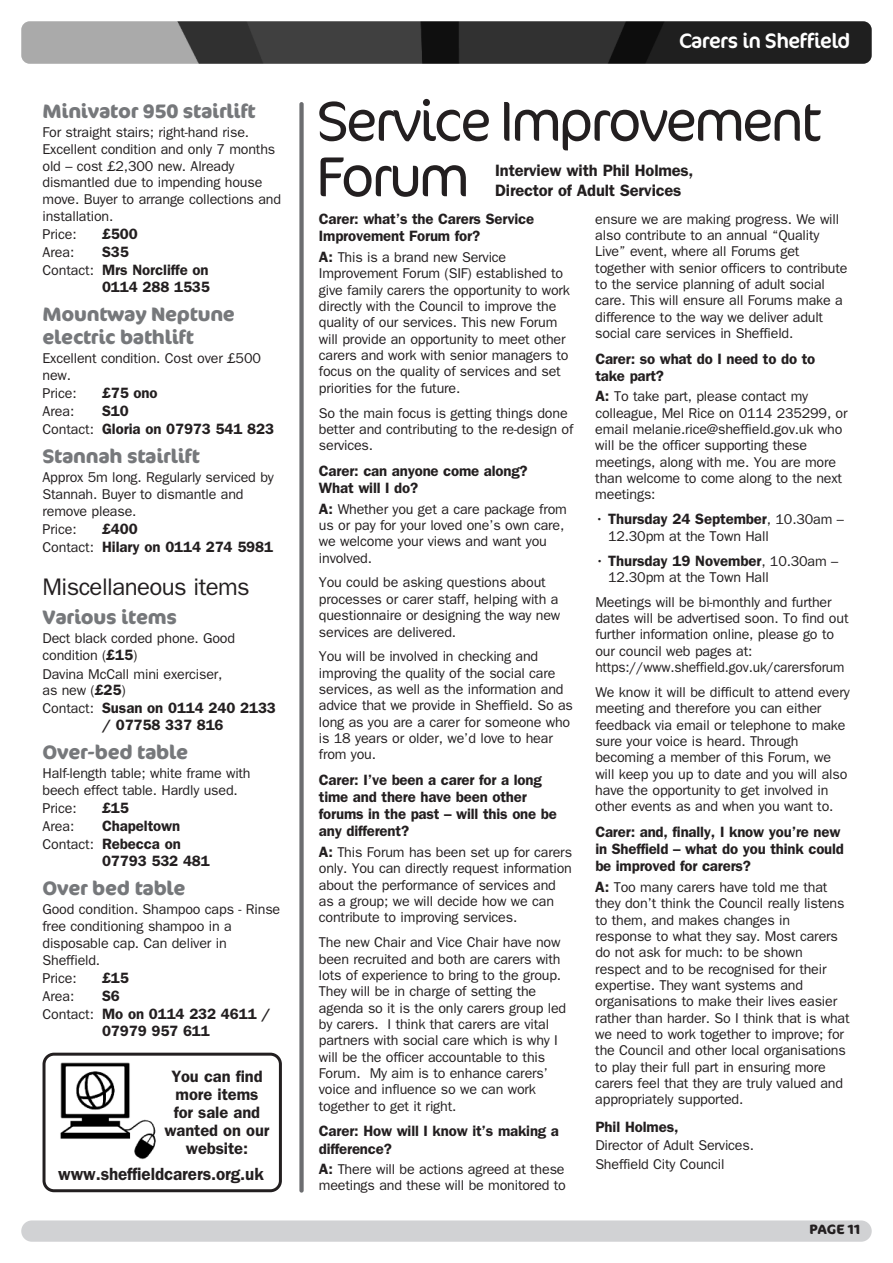
<style>
.page{position:relative;width:893px;height:1263px;background:#fff}
.page>*{position:absolute;margin:0;border:0;box-sizing:border-box;transform-origin:0 0}
.t1{font:300 57px/55.5px "Cocon";letter-spacing:-.055em;color:#231f20}
.t2{font:24px "Franklin Gothic";letter-spacing:-.025em;color:#231f20}
.t3{font:21px "Cocon";letter-spacing:-.03em;color:#fff}
.t4{font:700 19.5px/22.8px "Cocon";letter-spacing:-.01em;color:#76787b}
.t5{font:600 17.7px "Franklin Gothic";letter-spacing:-.005em;color:#231f20;scale:.96 1}
.t6{font:600 16.5px/18px "Franklin Gothic";letter-spacing:-.01em;color:#231f20;text-align:center}
.t7{font:600 15px/17.1px "Franklin Gothic";letter-spacing:-.01em;color:#231f20}
.t8{font:14.25px/16.4px "Franklin Gothic";letter-spacing:-.01em;color:#231f20}
.t9{font:700 13.5px "Cocon";color:#231f20}
.s1{font-weight:400;font-size:14.25px}
.s2{font-weight:600;font-size:15px}
</style>
<div class="page">
<div style="left:21px;top:1220px;width:851px;height:22px;background:#d1d2d4;border-radius:11px"></div>
<svg style="left:43px;top:1053px;width:239px;height:139px"></svg>
<img style="left:21px;top:21px;width:851px;height:43px;border-radius:9px">
<img style="left:58px;top:1060px;width:101px;height:104px">
<div style="left:299px;top:102px;width:5px;height:1090px;background:#6c6d70;border-radius:2px"></div>
<h3 class="t4" style="left:43px;top:100px;width:215px">Minivator 950 stairlift</h3>
<p class="t8" style="left:43px;top:124px;width:240px;line-height:17px">For straight stairs; right-hand rise.<br>Excellent condition and only 7 months old – cost £2,300 new. Already dismantled due to impending house move. Buyer to arrange collections and installation.<br>Price:</p>
<p class="t7" style="left:102px;top:226px;width:37px">£500</p>
<p class="t8" style="left:43px;top:244px;width:33px">Area:</p>
<p class="t7" style="left:102px;top:244px;width:28px">S35</p>
<p class="t7" style="left:43px;top:262px;width:168px"><span class="s1">Contact:</span> Mrs Norcliffe on</p>
<p class="t7" style="left:102px;top:279px;width:109px">0114 288 1535</p>
<h3 class="t4" style="left:43px;top:303px;width:194px">Mountway Neptune electric bathlift</h3>
<p class="t8" style="left:43px;top:349px;width:220px;line-height:17.4px">Excellent condition. Cost over £500 new.<br>Price:</p>
<p class="t7" style="left:102px;top:385px;width:57px">£75 ono</p>
<p class="t7" style="left:43px;top:403px;width:233px;line-height:18.1px;text-indent:60px">S10<br><span class="s1">Contact:</span> Gloria on 07973 541 823</p>
<h3 class="t4" style="left:43px;top:445px;width:159px">Stannah stairlift</h3>
<p class="t8" style="left:43px;top:469px;width:233px;line-height:17.2px">Approx 5m long. Regularly serviced by<br>Stannah. Buyer to dismantle and remove please.<br>Price:</p>
<p class="t8" style="left:43px;top:403px;width:33px">Area:</p>
<p class="t7" style="left:43px;top:520px;width:232px;line-height:18.1px;text-indent:60px">£400<br><span class="s1">Contact:</span> Hilary on 0114 274 5981</p>
<h2 class="t2" style="left:43px;top:573px;width:209px">Miscellaneous items</h2>
<h3 class="t4" style="left:43px;top:606px;width:136px">Various items</h3>
<p class="t8" style="left:43px;top:630px;width:194px;line-height:16.8px">Dect black corded phone. Good condition (<span class="s2">£15</span>)</p>
<p class="t8" style="left:43px;top:665px;width:181px;line-height:16.8px">Davina McCall mini exerciser, as new (<span class="s2">£25</span>)</p>
<p class="t7" style="left:43px;top:701px;width:235px;text-align:center"><span class="s1">Contact:</span> Susan on 0114 240 2133 / 07758 337 816</p>
<h3 class="t4" style="left:43px;top:741px;width:147px">Over-bed table</h3>
<p class="t8" style="left:43px;top:765px;width:210px;line-height:17.4px">Half-length table; white frame with beech effect table. Hardly used.<br>Price:</p>
<p class="t7" style="left:102px;top:800px;width:28px">£15</p>
<p class="t8" style="left:43px;top:818px;width:33px">Area:</p>
<p class="t7" style="left:102px;top:818px;width:80px">Chapeltown</p>
<p class="t7" style="left:43px;top:836px;width:140px"><span class="s1">Contact:</span> Rebecca on</p>
<p class="t7" style="left:102px;top:853px;width:109px">07793 532 481</p>
<h3 class="t4" style="left:43px;top:877px;width:145px">Over bed table</h3>
<p class="t8" style="left:43px;top:901px;width:239px;line-height:17.1px">Good condition. Shampoo caps - Rinse free conditioning shampoo in a disposable cap. Can deliver in<br>Sheffield.<br>Price:</p>
<p class="t7" style="left:102px;top:970px;width:28px">£15</p>
<p class="t8" style="left:43px;top:988px;width:33px">Area:</p>
<p class="t7" style="left:102px;top:988px;width:19px">S6</p>
<p class="t7" style="left:43px;top:1006px;width:229px"><span class="s1">Contact:</span> Mo on 0114 232 4611 /</p>
<p class="t7" style="left:102px;top:1023px;width:109px">07979 957 611</p>
<p class="t6" style="left:164px;top:1068px;width:107px">You can find more items for sale and wanted on our website:</p>
<p class="t5" style="left:58px;top:1166px;width:216px">www.sheffieldcarers.org.uk</p>
<h3 class="t3" style="left:679px;top:28px;width:173px">Carers in Sheffield</h3>
<h1 class="t1" style="left:316px;top:95px;width:507px">Service Improvement<br>Forum</h1>
<p class="t6" style="left:495px;top:162px;width:200px;line-height:19.5px;text-align:left">Interview with Phil Holmes,<br>Director of Adult Services</p>
<p class="t7" style="left:319px;top:211px;width:217px">Carer: what’s the Carers Service<br>Improvement Forum for?</p>
<p class="t8" style="left:319px;top:249px;width:253px"><span class="s2">A:</span> This is a brand new Service Improvement Forum (SIF) established to give family carers the opportunity to work directly with the Council to improve the quality of our services. This new Forum will provide an opportunity to meet other carers and work with senior managers to focus on the quality of services and set priorities for the future.</p>
<p class="t8" style="left:319px;top:405px;width:256px">So the main focus is getting things done better and contributing to the re-design of services.</p>
<p class="t7" style="left:319px;top:463px;width:210px">Carer: can anyone come along?<br>What will I do?</p>
<p class="t8" style="left:319px;top:501px;width:250px"><span class="s2">A:</span> Whether you get a care package from us or pay for your loved one’s own care, we welcome your views and want you involved.</p>
<p class="t8" style="left:319px;top:574px;width:243px">You could be asking questions about processes or carer staff, helping with a questionnaire or designing the way new services are delivered.</p>
<p class="t8" style="left:319px;top:648px;width:256px">You will be involved in checking and improving the quality of the social care services, as well as the information and advice that we provide in Sheffield. So as long as you are a carer for someone who is 18 years or older, we’d love to hear from you.</p>
<p class="t7" style="left:319px;top:772px;width:239px">Carer: I’ve been a carer for a long time and there have been other forums in the past – will this one be any different?</p>
<p class="t8" style="left:319px;top:844px;width:255px"><span class="s2">A:</span> This Forum has been set up for carers only. You can directly request information about the performance of services and as a group; we will decide how we can contribute to improving services.</p>
<p class="t8" style="left:319px;top:934px;width:249px">The new Chair and Vice Chair have now been recruited and both are carers with lots of experience to bring to the group.<br>They will be in charge of setting the agenda so it is the only carers group led by carers. I think that carers are vital partners with social care which is why I will be the officer accountable to this Forum. My aim is to enhance carers’ voice and influence so we can work together to get it right.</p>
<p class="t7" style="left:319px;top:1124px;width:242px">Carer: How will I know it’s making a difference?</p>
<p class="t8" style="left:319px;top:1161px;width:249px"><span class="s2">A:</span> There will be actions agreed at these meetings and these will be monitored to</p>
<p class="t8" style="left:595px;top:211px;width:254px">ensure we are making progress. We will also contribute to an annual “Quality Live” event, where all Forums get together with senior officers to contribute to the service planning of adult social care. This will ensure all Forums make a difference to the way we deliver adult social care services in Sheffield.</p>
<p class="t7" style="left:595px;top:351px;width:222px">Carer: so what do I need to do to take part?</p>
<p class="t8" style="left:595px;top:388px;width:254px"><span class="s2">A:</span> To take part, please contact my colleague, Mel Rice on 0114 235299, or email melanie.rice@sheffield.gov.uk who will be the officer supporting these meetings, along with me. You are more than welcome to come along to the next meetings:</p>
<p class="t7" style="left:595px;top:512px;width:250px"><span class="s1">•</span> Thursday 24 September<span class="s1">, 10.30am –</span></p>
<p class="t8" style="left:608px;top:528px;width:162px">12.30pm at the Town Hall</p>
<p class="t7" style="left:595px;top:553px;width:244px"><span class="s1">•</span> Thursday 19 November<span class="s1">, 10.30am –</span></p>
<p class="t8" style="left:595px;top:565px;width:238px;line-height:24.9px;text-indent:13px">12.30pm at the Town Hall<br>Meetings will be bi-monthly and further</p>
<p class="t8" style="left:595px;top:610px;width:255px">dates will be advertised soon. To find out further information online, please go to our council web pages at: https://www.sheffield.gov.uk/carersforum</p>
<p class="t8" style="left:595px;top:684px;width:256px">We know it will be difficult to attend every meeting and therefore you can either feedback via email or telephone to make sure your voice is heard. Through becoming a member of this Forum, we will keep you up to date and you will also have the opportunity to get involved in other events as and when you want to.</p>
<p class="t7" style="left:595px;top:824px;width:250px">Carer: and, finally, I know you’re new in Sheffield – what do you think could be improved for carers?</p>
<p class="t8" style="left:595px;top:879px;width:256px"><span class="s2">A:</span> Too many carers have told me that they don’t think the Council really listens to them, and makes changes in response to what they say. Most carers do not ask for much: to be shown respect and to be recognised for their expertise. They want systems and organisations to make their lives easier rather than harder. So I think that is what we need to work together to improve; for the Council and other local organisations to play their full part in ensuring more carers feel that they are truly valued and appropriately supported.</p>
<p class="t7" style="left:595px;top:1119px;width:85px">Phil Holmes,</p>
<p class="t8" style="left:595px;top:1136px;width:160px;line-height:18.6px">Director of Adult Services.<br>Sheffield City Council</p>
<p class="t9" style="left:810px;top:1221px;width:52px">PAGE 11</p>
</div>
